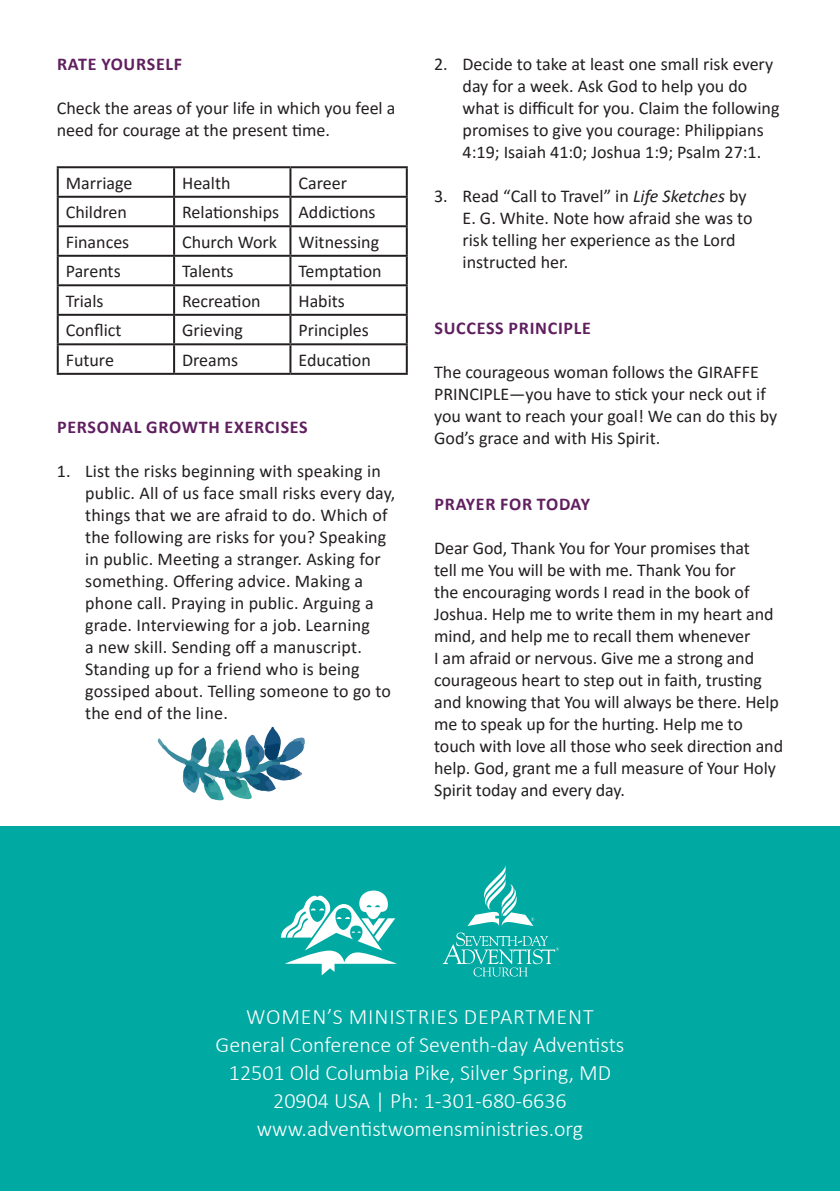
<style>
.page{position:relative;width:840px;height:1191px;background:#fff}
.page>*{position:absolute;margin:0;border:0;box-sizing:border-box;transform-origin:0 0}
.t1{font:300 22px "Calibri";color:#fff}
.t2{font:300 22px "Calibri";letter-spacing:.04em;color:#fff}
.t3{font:18px/22px "Calibri";color:#231f20}
.t4{font:700 18px "Calibri";letter-spacing:.04em;color:#601f5f}
.s1{font-style:italic}
</style>
<div class="page">
<div style="left:0;top:826px;width:839px;height:365px;background:#00a9a2"></div>
<svg style="left:467px;top:865px;width:67px;height:61px"></svg>
<svg style="left:442px;top:932px;width:116px;height:44px"></svg>
<svg style="left:280px;top:890px;width:117px;height:85px"></svg>
<hr style="left:57px;top:166px;width:117px;height:2px;background:#231f20">
<hr style="left:57px;top:168px;width:2px;height:28px;background:#231f20">
<hr style="left:174px;top:166px;width:116px;height:2px;background:#231f20">
<hr style="left:173px;top:168px;width:2px;height:28px;background:#231f20">
<hr style="left:290px;top:166px;width:117px;height:2px;background:#231f20">
<hr style="left:289px;top:168px;width:2px;height:28px;background:#231f20">
<hr style="left:405px;top:168px;width:2px;height:28px;background:#231f20">
<hr style="left:57px;top:196px;width:117px;height:2px;background:#231f20">
<hr style="left:57px;top:198px;width:2px;height:27px;background:#231f20">
<hr style="left:174px;top:196px;width:116px;height:2px;background:#231f20">
<hr style="left:173px;top:198px;width:2px;height:27px;background:#231f20">
<hr style="left:290px;top:196px;width:117px;height:2px;background:#231f20">
<hr style="left:289px;top:198px;width:2px;height:27px;background:#231f20">
<hr style="left:405px;top:198px;width:2px;height:27px;background:#231f20">
<hr style="left:57px;top:225px;width:117px;height:2px;background:#231f20">
<hr style="left:57px;top:227px;width:2px;height:28px;background:#231f20">
<hr style="left:174px;top:225px;width:116px;height:2px;background:#231f20">
<hr style="left:173px;top:227px;width:2px;height:28px;background:#231f20">
<hr style="left:290px;top:225px;width:117px;height:2px;background:#231f20">
<hr style="left:289px;top:227px;width:2px;height:28px;background:#231f20">
<hr style="left:405px;top:227px;width:2px;height:28px;background:#231f20">
<hr style="left:57px;top:255px;width:117px;height:2px;background:#231f20">
<hr style="left:57px;top:257px;width:2px;height:27px;background:#231f20">
<hr style="left:174px;top:255px;width:116px;height:2px;background:#231f20">
<hr style="left:173px;top:257px;width:2px;height:27px;background:#231f20">
<hr style="left:290px;top:255px;width:117px;height:2px;background:#231f20">
<hr style="left:289px;top:257px;width:2px;height:27px;background:#231f20">
<hr style="left:405px;top:257px;width:2px;height:27px;background:#231f20">
<hr style="left:57px;top:284px;width:117px;height:2px;background:#231f20">
<hr style="left:57px;top:286px;width:2px;height:28px;background:#231f20">
<hr style="left:174px;top:284px;width:116px;height:2px;background:#231f20">
<hr style="left:173px;top:286px;width:2px;height:28px;background:#231f20">
<hr style="left:290px;top:284px;width:117px;height:2px;background:#231f20">
<hr style="left:289px;top:286px;width:2px;height:28px;background:#231f20">
<hr style="left:405px;top:286px;width:2px;height:28px;background:#231f20">
<hr style="left:57px;top:314px;width:117px;height:2px;background:#231f20">
<hr style="left:57px;top:316px;width:2px;height:27px;background:#231f20">
<hr style="left:174px;top:314px;width:116px;height:2px;background:#231f20">
<hr style="left:173px;top:316px;width:2px;height:27px;background:#231f20">
<hr style="left:290px;top:314px;width:117px;height:2px;background:#231f20">
<hr style="left:289px;top:316px;width:2px;height:27px;background:#231f20">
<hr style="left:405px;top:316px;width:2px;height:27px;background:#231f20">
<hr style="left:57px;top:343px;width:117px;height:2px;background:#231f20">
<hr style="left:57px;top:345px;width:2px;height:28px;background:#231f20">
<hr style="left:174px;top:343px;width:116px;height:2px;background:#231f20">
<hr style="left:173px;top:345px;width:2px;height:28px;background:#231f20">
<hr style="left:290px;top:343px;width:117px;height:2px;background:#231f20">
<hr style="left:289px;top:345px;width:2px;height:28px;background:#231f20">
<hr style="left:405px;top:345px;width:2px;height:28px;background:#231f20">
<hr style="left:57px;top:373px;width:117px;height:2px;background:#231f20">
<hr style="left:174px;top:373px;width:116px;height:2px;background:#231f20">
<hr style="left:290px;top:373px;width:117px;height:2px;background:#231f20">
<svg style="left:157px;top:726px;width:148px;height:74px"></svg>
<p class="t4" style="left:57px;top:51px;width:126px">RATE YOURSELF</p>
<p class="t3" style="left:57px;top:97px;width:340px">Check the areas of your life in which you feel a need for courage at the present time.</p>
<p class="t3" style="left:66px;top:171px;width:68px">Marriage</p>
<p class="t3" style="left:182px;top:171px;width:50px">Health</p>
<p class="t3" style="left:298px;top:171px;width:50px">Career</p>
<p class="t3" style="left:66px;top:201px;width:63px">Children</p>
<p class="t3" style="left:182px;top:201px;width:99px">Relationships</p>
<p class="t3" style="left:298px;top:201px;width:79px">Addictions</p>
<p class="t3" style="left:66px;top:230px;width:65px">Finances</p>
<p class="t3" style="left:182px;top:230px;width:96px">Church Work</p>
<p class="t3" style="left:298px;top:230px;width:82px">Witnessing</p>
<p class="t3" style="left:66px;top:260px;width:56px">Parents</p>
<p class="t3" style="left:182px;top:260px;width:53px">Talents</p>
<p class="t3" style="left:298px;top:260px;width:85px">Temptation</p>
<p class="t3" style="left:66px;top:289px;width:39px">Trials</p>
<p class="t3" style="left:182px;top:289px;width:80px">Recreation</p>
<p class="t3" style="left:298px;top:289px;width:48px">Habits</p>
<p class="t3" style="left:66px;top:319px;width:57px">Conflict</p>
<p class="t3" style="left:182px;top:319px;width:62px">Grieving</p>
<p class="t3" style="left:298px;top:319px;width:72px">Principles</p>
<p class="t3" style="left:66px;top:348px;width:50px">Future</p>
<p class="t3" style="left:182px;top:348px;width:58px">Dreams</p>
<p class="t3" style="left:298px;top:348px;width:74px">Education</p>
<p class="t4" style="left:57px;top:414px;width:252px">PERSONAL GROWTH EXERCISES</p>
<p class="t3" style="left:85px;top:459px;width:311px;text-indent:-28px">1. List the risks beginning with speaking in public. All of us face small risks every day, things that we are afraid to do. Which of the following are risks for you? Speaking in public. Meeting a stranger. Asking for something. Offering advice. Making a phone call. Praying in public. Arguing a grade. Interviewing for a job. Learning<br>a new skill. Sending off a manuscript.<br>Standing up for a friend who is being gossiped about. Telling someone to go to the end of the line.</p>
<p class="t3" style="left:462px;top:53px;width:318px;text-indent:-28px">2. Decide to take at least one small risk every day for a week. Ask God to help you do what is difficult for you. Claim the following promises to give you courage: Philippians 4:19; Isaiah 41:0; Joshua 1:9; Psalm 27:1.</p>
<p class="t3" style="left:462px;top:185px;width:291px;text-indent:-28px">3. Read “Call to Travel” in <span class="s1">Life Sketches</span> by E. G. White. Note how afraid she was to risk telling her experience as the Lord instructed her.</p>
<p class="t4" style="left:434px;top:315px;width:158px">SUCCESS PRINCIPLE</p>
<p class="t3" style="left:434px;top:361px;width:344px">The courageous woman follows the GIRAFFE PRINCIPLE—you have to stick your neck out if you want to reach your goal! We can do this by God’s grace and with His Spirit.</p>
<p class="t4" style="left:434px;top:491px;width:157px">PRAYER FOR TODAY</p>
<p class="t3" style="left:434px;top:537px;width:350px">Dear God, Thank You for Your promises that<br>tell me You will be with me. Thank You for<br>the encouraging words I read in the book of Joshua. Help me to write them in my heart and mind, and help me to recall them whenever<br>I am afraid or nervous. Give me a strong and courageous heart to step out in faith, trusting and knowing that You will always be there. Help me to speak up for the hurting. Help me to touch with love all those who seek direction and help. God, grant me a full measure of Your Holy Spirit today and every day.</p>
<p class="t2" style="left:246px;top:1003px;width:349px">WOMEN’S MINISTRIES DEPARTMENT</p>
<p class="t1" style="left:215px;top:1031px;width:410px">General Conference of Seventh-day Adventists</p>
<p class="t1" style="left:229px;top:1059px;width:383px">12501 Old Columbia Pike, Silver Spring, MD</p>
<p class="t1" style="left:273px;top:1087px;width:295px">20904 USA | Ph: 1-301-680-6636</p>
<p class="t1" style="left:257px;top:1115px;width:327px">www.adventistwomensministries.org</p>
</div>
